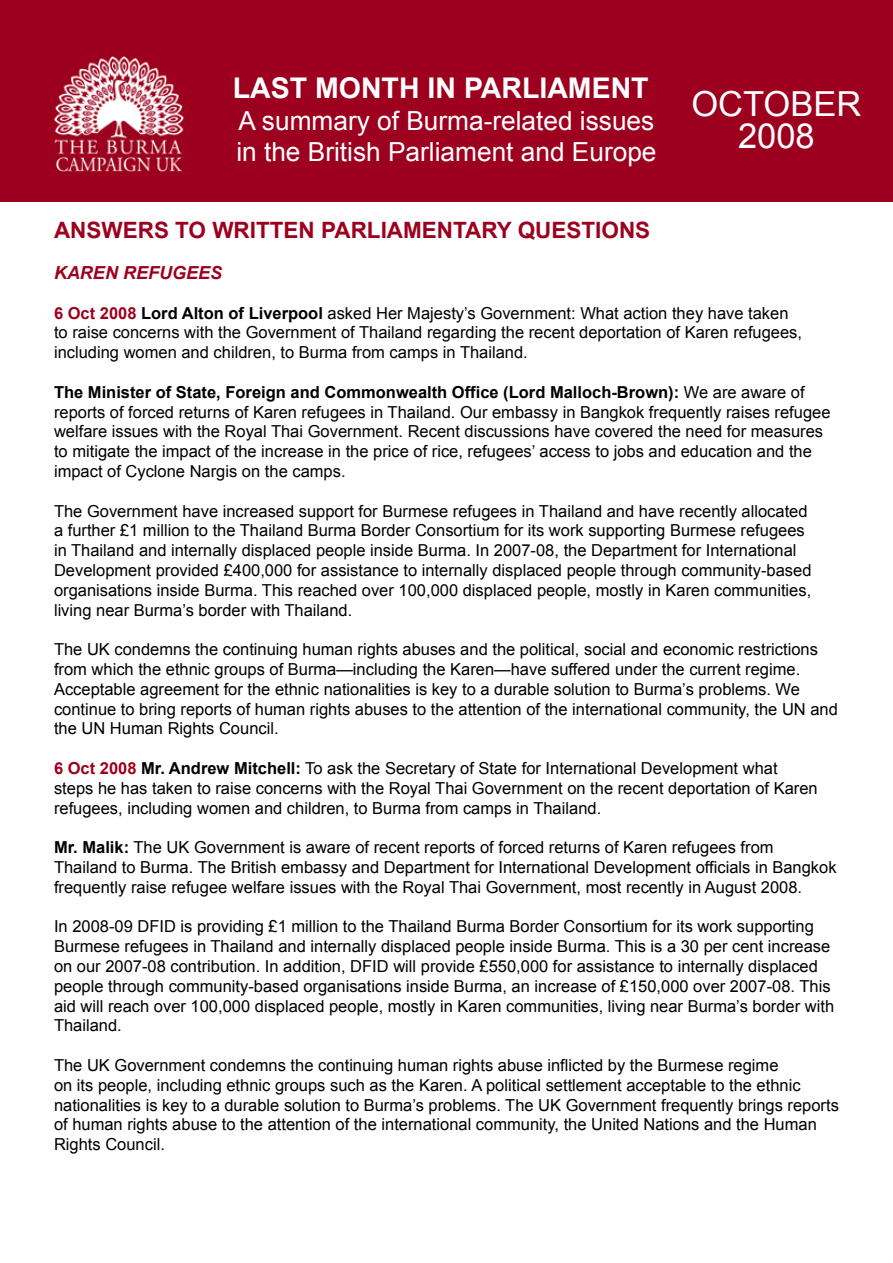
<style>
.page{position:relative;width:893px;height:1263px;background:#fff}
.page>*{position:absolute;margin:0;border:0;box-sizing:border-box;transform-origin:0 0}
.t1{font:34.5px/31.5px "Arial";color:#fff;text-align:center}
.t2{font:700 28.5px "Arial";color:#fff}
.t3{font:26.25px/31.5px "Arial";color:#fff}
.t4{font:700 22.5px "Arial";color:#9d001f}
.t5{font:italic 700 18px "Arial";color:#9d001f}
.t6{font:16.5px/19.8px "Arial";color:#000}
.s1{font-weight:700;color:#9d001f}
.s2{font-weight:700}
</style>
<div class="page">
<div style="left:1px;top:1px;width:891px;height:200px;background:#9d001f"></div>
<div style="left:0;top:0;width:893px;height:202px;border:2px solid #9d001f"></div>
<img style="left:53px;top:56px;width:132px;height:116px">
<h2 class="t2" style="left:233px;top:69px;width:417px">LAST MONTH IN PARLIAMENT</h2>
<h3 class="t3" style="left:236px;top:105px;width:422px">A summary of Burma-related issues in the British Parliament and Europe</h3>
<h1 class="t1" style="left:691px;top:89px;width:171px">OCTOBER<br>2008</h1>
<h3 class="t4" style="left:54px;top:215px;width:598px">ANSWERS TO WRITTEN PARLIAMENTARY QUESTIONS</h3>
<p class="t5" style="left:54px;top:261px;width:170px">KAREN REFUGEES</p>
<p class="t6" style="left:54px;top:303px;width:750px"><span class="s1">6 Oct 2008</span> <span class="s2">Lord Alton of Liverpool</span> asked Her Majesty’s Government: What action they have taken to raise concerns with the Government of Thailand regarding the recent deportation of Karen refugees, including women and children, to Burma from camps in Thailand.</p>
<p class="t6" style="left:54px;top:382px;width:778px"><span class="s2">The Minister of State, Foreign and Commonwealth Office (Lord Malloch-Brown):</span> We are aware of reports of forced returns of Karen refugees in Thailand. Our embassy in Bangkok frequently raises refugee welfare issues with the Royal Thai Government. Recent discussions have covered the need for measures to mitigate the impact of the increase in the price of rice, refugees’ access to jobs and education and the impact of Cyclone Nargis on the camps.</p>
<p class="t6" style="left:54px;top:501px;width:759px">The Government have increased support for Burmese refugees in Thailand and have recently allocated a further £1 million to the Thailand Burma Border Consortium for its work supporting Burmese refugees in Thailand and internally displaced people inside Burma. In 2007-08, the Department for International Development provided £400,000 for assistance to internally displaced people through community-based organisations inside Burma. This reached over 100,000 displaced people, mostly in Karen communities, living near Burma’s border with Thailand.</p>
<p class="t6" style="left:54px;top:640px;width:785px">The UK condemns the continuing human rights abuses and the political, social and economic restrictions from which the ethnic groups of Burma—including the Karen—have suffered under the current regime.<br>Acceptable agreement for the ethnic nationalities is key to a durable solution to Burma’s problems. We continue to bring reports of human rights abuses to the attention of the international community, the UN and the UN Human Rights Council.</p>
<p class="t6" style="left:54px;top:758px;width:765px"><span class="s1">6 Oct 2008</span> <span class="s2">Mr. Andrew Mitchell:</span> To ask the Secretary of State for International Development what steps he has taken to raise concerns with the Royal Thai Government on the recent deportation of Karen refugees, including women and children, to Burma from camps in Thailand.</p>
<p class="t6" style="left:54px;top:838px;width:784px"><span class="s2">Mr. Malik:</span> The UK Government is aware of recent reports of forced returns of Karen refugees from<br>Thailand to Burma. The British embassy and Department for International Development officials in Bangkok frequently raise refugee welfare issues with the Royal Thai Government, most recently in August 2008.</p>
<p class="t6" style="left:54px;top:917px;width:782px">In 2008-09 DFID is providing £1 million to the Thailand Burma Border Consortium for its work supporting Burmese refugees in Thailand and internally displaced people inside Burma. This is a 30 per cent increase on our 2007-08 contribution. In addition, DFID will provide £550,000 for assistance to internally displaced people through community-based organisations inside Burma, an increase of £150,000 over 2007-08. This aid will reach over 100,000 displaced people, mostly in Karen communities, living near Burma’s border with Thailand.</p>
<p class="t6" style="left:54px;top:1055px;width:786px">The UK Government condemns the continuing human rights abuse inflicted by the Burmese regime<br>on its people, including ethnic groups such as the Karen. A political settlement acceptable to the ethnic nationalities is key to a durable solution to Burma’s problems. The UK Government frequently brings reports of human rights abuse to the attention of the international community, the United Nations and the Human Rights Council.</p>
</div>
